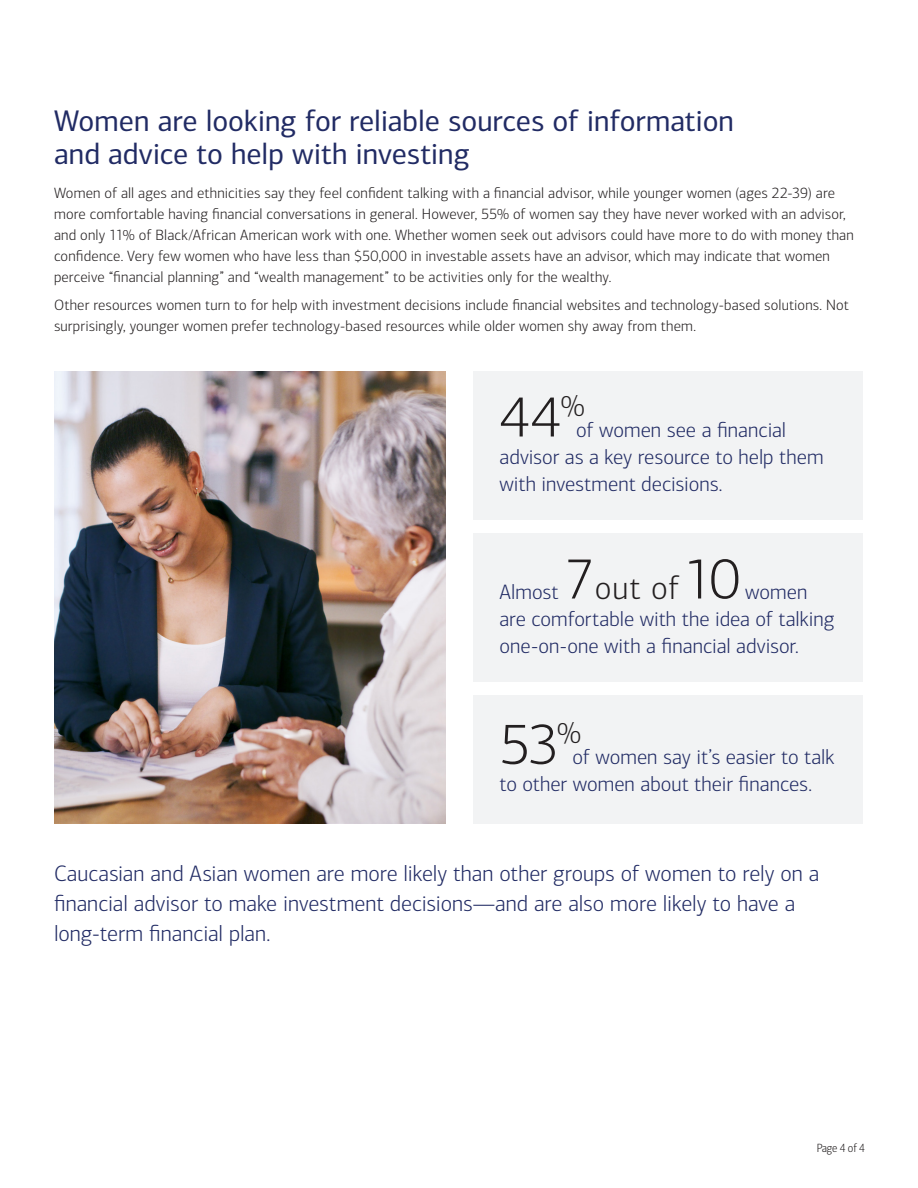
<style>
.page{position:relative;width:918px;height:1188px;background:#fff}
.page>*{position:absolute;margin:0;border:0;box-sizing:border-box;transform-origin:0 0}
.Call_Out_Text{font:300 57px "Connections";color:#231f20}
.Call_Out_Text-2{font:300 33px "Connections";color:#231f20}
.Body_Header{font:30px/33px "Connections";color:#212b64}
.Call_Out_Text-3{font:300 22.5px/30px "Connections";color:#212b64}
.Call_Out_Text-4{font:300 21px/27px "Connections";color:#212b64}
.Body_Copy{font:300 15px/21px "Connections";letter-spacing:.01em;color:#231f20}
.t1{font:300 12px "Connections Cond";color:#231f20}
.s1{font-size:57px}
</style>
<div class="page">
<img style="left:54px;top:371px;width:392px;height:453px">
<div style="left:473px;top:371px;width:390px;height:149px;background:#f2f3f4"></div>
<div style="left:473px;top:533px;width:390px;height:149px;background:#f2f3f4"></div>
<div style="left:473px;top:695px;width:390px;height:129px;background:#f2f3f4"></div>
<h2 class="Body_Header" style="left:54px;top:104px;width:682px">Women are looking for reliable sources of information and advice to help with investing</h2>
<p class="Body_Copy" style="left:54px;top:183px;width:801px">Women of all ages and ethnicities say they feel confident talking with a financial advisor, while younger women (ages 22-39) are more comfortable having financial conversations in general. However, 55% of women say they have never worked with an advisor, and only 11% of Black/African American work with one. Whether women seek out advisors could have more to do with money than confidence. Very few women who have less than $50,000 in investable assets have an advisor, which may indicate that women perceive “financial planning” and “wealth management” to be activities only for the wealthy.</p>
<p class="Body_Copy" style="left:54px;top:294px;width:796px">Other resources women turn to for help with investment decisions include financial websites and technology-based solutions. Not surprisingly, younger women prefer technology-based resources while older women shy away from them.</p>
<p class="Call_Out_Text" style="left:500px;top:385px;width:87px">44<sup>%</sup></p>
<p class="Call_Out_Text-4" style="left:499px;top:416px;width:326px;text-indent:77px">of women see a financial advisor as a key resource to help them with investment decisions.</p>
<p class="Call_Out_Text-2" style="left:564px;top:568px;width:177px"><span class="s1">7</span> out of <span class="s1">10</span></p>
<p class="Call_Out_Text-4" style="left:499px;top:578px;width:61px">Almost</p>
<p class="Call_Out_Text-4" style="left:499px;top:578px;width:337px;text-indent:246px">women are comfortable with the idea of talking one-on-one with a financial advisor.</p>
<p class="Call_Out_Text" style="left:500px;top:712px;width:83px">53<sup>%</sup></p>
<p class="Call_Out_Text-4" style="left:500px;top:743px;width:337px;text-indent:73px">of women say it’s easier to talk to other women about their finances.</p>
<p class="Call_Out_Text-3" style="left:54px;top:858px;width:767px">Caucasian and Asian women are more likely than other groups of women to rely on a financial advisor to make investment decisions—and are also more likely to have a long-term financial plan.</p>
<p class="t1" style="left:817px;top:1141px;width:50px">Page 4 of 4</p>
</div>
